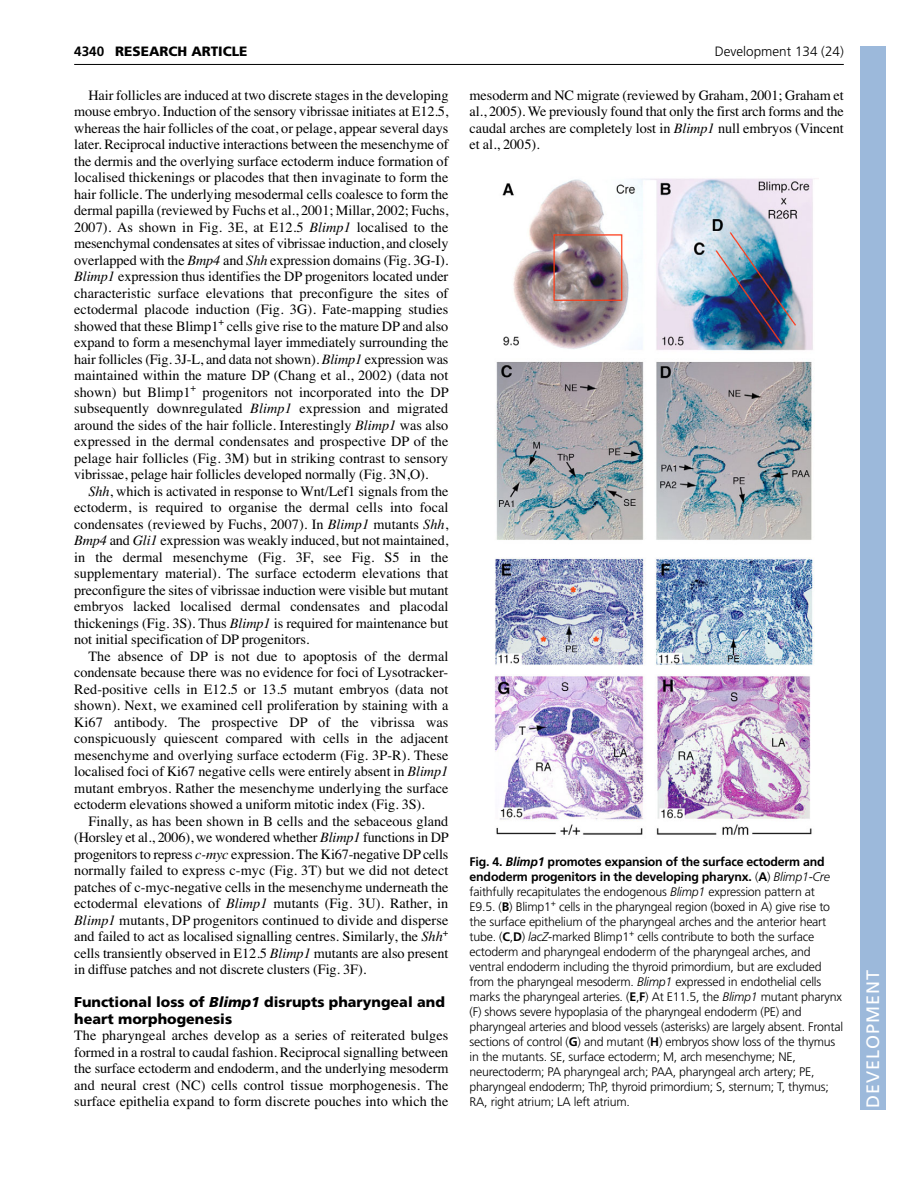
<style>
.page{position:relative;width:918px;height:1188px;background:#fff}
.page>*{position:absolute;margin:0;border:0;box-sizing:border-box;transform-origin:0 0}
.t1{font:18px "Frutiger LT Std";letter-spacing:.055em;color:#fff}
.t2{font:14.25px/16.5px "Times";letter-spacing:-.005em;color:#000;text-align:justify}
.t3{font:900 14.25px/16.5px "Frutiger LT Std";color:#000}
.t4{font:300 13.5px "Frutiger LT Std";color:#000}
.t5{font:900 13.5px "Frutiger LT Std";color:#000}
.t6{font:700 13.5px "Frutiger LT Std";color:#000}
.t7{font:300 12.3px/15px "Frutiger LT Std";letter-spacing:-.015em;color:#000}
.s1{font-style:italic}
.s2{font-weight:700}
.s3{font-weight:700;font-style:italic}
</style>
<div class="page">
<hr style="left:74px;top:64px;width:770px;height:1px;background:#000">
<img style="left:494px;top:178px;width:320px;height:657px">
<div style="left:860px;top:46px;width:26px;height:1064px;background:#9cb9db"></div>
<p class="t5" style="left:115px;top:46px;width:134px">RESEARCH ARTICLE</p>
<p class="t4" style="left:715px;top:46px;width:131px">Development 134 (24)</p>
<p class="t6" style="left:74px;top:46px;width:32px">4340</p>
<p class="t2" style="left:74px;top:88px;width:376px;text-indent:14px">Hair follicles are induced at two discrete stages in the developing mouse embryo. Induction of the sensory vibrissae initiates at E12.5, whereas the hair follicles of the coat, or pelage, appear several days later. Reciprocal inductive interactions between the mesenchyme of the dermis and the overlying surface ectoderm induce formation of localised thickenings or placodes that then invaginate to form the hair follicle. The underlying mesodermal cells coalesce to form the dermal papilla (reviewed by Fuchs et al., 2001; Millar, 2002; Fuchs, 2007). As shown in Fig. 3E, at E12.5 <span class="s1">Blimp1</span> localised to the mesenchymal condensates at sites of vibrissae induction, and closely overlapped with the <span class="s1">Bmp4</span> and <span class="s1">Shh</span> expression domains (Fig. 3G-I).<br><span class="s1">Blimp1</span> expression thus identifies the DP progenitors located under characteristic surface elevations that preconfigure the sites of ectodermal placode induction (Fig. 3G). Fate-mapping studies showed that these Blimp1<sup>+</sup> cells give rise to the mature DP and also expand to form a mesenchymal layer immediately surrounding the hair follicles (Fig. 3J-L, and data not shown). <span class="s1">Blimp1</span> expression was maintained within the mature DP (Chang et al., 2002) (data not shown) but Blimp1<sup>+</sup> progenitors not incorporated into the DP subsequently downregulated <span class="s1">Blimp1</span> expression and migrated around the sides of the hair follicle. Interestingly <span class="s1">Blimp1</span> was also expressed in the dermal condensates and prospective DP of the pelage hair follicles (Fig. 3M) but in striking contrast to sensory vibrissae, pelage hair follicles developed normally (Fig. 3N,O).</p>
<p class="t2" style="left:74px;top:484px;width:376px;text-indent:14px"><span class="s1">Shh</span>, which is activated in response to Wnt/Lef1 signals from the ectoderm, is required to organise the dermal cells into focal condensates (reviewed by Fuchs, 2007). In <span class="s1">Blimp1</span> mutants <span class="s1">Shh</span>, <span class="s1">Bmp4</span> and <span class="s1">Gli1</span> expression was weakly induced, but not maintained, in the dermal mesenchyme (Fig. 3F, see Fig. S5 in the supplementary material). The surface ectoderm elevations that preconfigure the sites of vibrissae induction were visible but mutant embryos lacked localised dermal condensates and placodal thickenings (Fig. 3S). Thus <span class="s1">Blimp1</span> is required for maintenance but not initial specification of DP progenitors.</p>
<p class="t2" style="left:74px;top:649px;width:376px;text-indent:14px">The absence of DP is not due to apoptosis of the dermal condensate because there was no evidence for foci of Lysotracker-Red-positive cells in E12.5 or 13.5 mutant embryos (data not shown). Next, we examined cell proliferation by staining with a Ki67 antibody. The prospective DP of the vibrissa was conspicuously quiescent compared with cells in the adjacent mesenchyme and overlying surface ectoderm (Fig. 3P-R). These localised foci of Ki67 negative cells were entirely absent in <span class="s1">Blimp1 </span>mutant embryos. Rather the mesenchyme underlying the surface ectoderm elevations showed a uniform mitotic index (Fig. 3S).</p>
<p class="t2" style="left:74px;top:814px;width:376px;text-indent:14px">Finally, as has been shown in B cells and the sebaceous gland (Horsley et al., 2006), we wondered whether <span class="s1">Blimp1</span> functions in DP progenitors to repress <span class="s1">c-myc</span> expression. The Ki67-negative DP cells normally failed to express c-myc (Fig. 3T) but we did not detect patches of c-myc-negative cells in the mesenchyme underneath the ectodermal elevations of <span class="s1">Blimp1</span> mutants (Fig. 3U). Rather, in <span class="s1">Blimp1</span> mutants, DP progenitors continued to divide and disperse and failed to act as localised signalling centres. Similarly, the <span class="s1">Shh</span><sup>+ </sup>cells transiently observed in E12.5 <span class="s1">Blimp1</span> mutants are also present in diffuse patches and not discrete clusters (Fig. 3F).</p>
<p class="t3" style="left:74px;top:995px;width:372px">Functional loss of <span class="s1">Blimp1</span> disrupts pharyngeal and heart morphogenesis</p>
<p class="t2" style="left:74px;top:1029px;width:376px">The pharyngeal arches develop as a series of reiterated bulges formed in a rostral to caudal fashion. Reciprocal signalling between the surface ectoderm and endoderm, and the underlying mesoderm and neural crest (NC) cells control tissue morphogenesis. The surface epithelia expand to form discrete pouches into which the</p>
<p class="t2" style="left:470px;top:88px;width:376px">mesoderm and NC migrate (reviewed by Graham, 2001; Graham et al., 2005). We previously found that only the first arch forms and the caudal arches are completely lost in <span class="s1">Blimp1</span> null embryos (Vincent et al., 2005).</p>
<p class="t7" style="left:470px;top:855px;width:375px"><span class="s2">Fig. 4.</span> <span class="s3">Blimp1</span> <span class="s2">promotes expansion of the surface ectoderm and endoderm progenitors in the developing pharynx.</span> (<span class="s2">A</span>) <span class="s1">Blimp1-Cre </span>faithfully recapitulates the endogenous <span class="s1">Blimp1</span> expression pattern at E9.5. (<span class="s2">B</span>) Blimp1<sup>+</sup> cells in the pharyngeal region (boxed in A) give rise to the surface epithelium of the pharyngeal arches and the anterior heart tube. (<span class="s2">C</span>,<span class="s2">D</span>) <span class="s1">lacZ</span>-marked Blimp1<sup>+</sup> cells contribute to both the surface ectoderm and pharyngeal endoderm of the pharyngeal arches, and ventral endoderm including the thyroid primordium, but are excluded from the pharyngeal mesoderm. <span class="s1">Blimp1</span> expressed in endothelial cells marks the pharyngeal arteries. (<span class="s2">E</span>,<span class="s2">F</span>) At E11.5, the <span class="s1">Blimp1</span> mutant pharynx (F) shows severe hypoplasia of the pharyngeal endoderm (PE) and pharyngeal arteries and blood vessels (asterisks) are largely absent. Frontal sections of control (<span class="s2">G</span>) and mutant (<span class="s2">H</span>) embryos show loss of the thymus in the mutants. SE, surface ectoderm; M, arch mesenchyme; NE, neurectoderm; PA pharyngeal arch; PAA, pharyngeal arch artery; PE, pharyngeal endoderm; ThP, thyroid primordium; S, sternum; T, thymus; RA, right atrium; LA left atrium.</p>
<p class="t1" style="left:862px;top:1108px;width:140px;rotate:-90deg">DEVELOPMENT</p>
</div>
